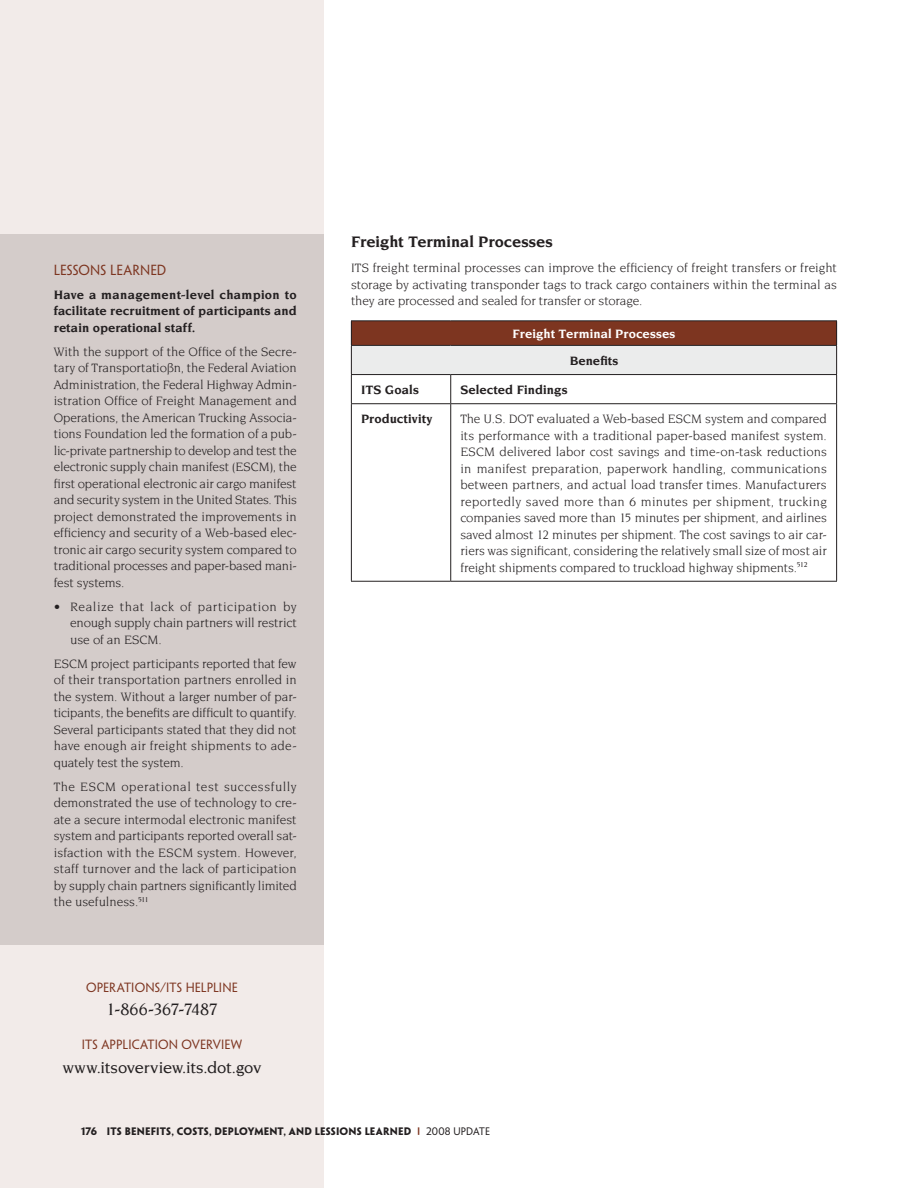
<style>
.page{position:relative;width:918px;height:1188px;background:#fff}
.page>*{position:absolute;margin:0;border:0;box-sizing:border-box;transform-origin:0 0}
.t1{font:500 18px "Novarese Std";letter-spacing:-.01em;color:#231f20}
.t2{font:500 16.65px "Novarese Std";letter-spacing:-.01em;color:#231f20}
.t3{font:700 16.5px "Novarese Std";color:#231f20}
.t4{font:13.2px/16.5px "Novarese Std";letter-spacing:-.01em;color:#231f20;text-align:justify}
.t5{font:700 13.2px/16.5px "Novarese Std";letter-spacing:.005em;color:#231f20;text-align:justify}
.t6{font:700 13.2px "Novarese Std";letter-spacing:.005em;color:#fff}
.t7{font:13.2px "Penumbra Flare Std";letter-spacing:.005em;color:#7d3520}
.t8{font:12px "Penumbra Flare Std";letter-spacing:.01em;color:#7d3520}
.t9{font:700 9.75px "Penumbra Flare Std";letter-spacing:.02em;color:#231f20}
.s1{font-weight:400}
</style>
<div class="page">
<svg style="left:0;top:0;width:324px;height:1188px;background:#e0d8d6"></svg>
<div style="left:351px;top:321px;width:486px;height:24px;background:#7d3520"></div>
<div style="left:351px;top:345px;width:486px;height:30px;background:#ebecec"></div>
<svg style="left:450px;top:375px;width:1px;height:28px"></svg>
<hr style="left:351px;top:320px;width:100px;height:1px;background:#231f20">
<hr style="left:451px;top:320px;width:386px;height:1px;background:#231f20">
<hr style="left:451px;top:403px;width:386px;height:1px;background:#231f20">
<hr style="left:836px;top:404px;width:1px;height:177px;background:#231f20">
<hr style="left:451px;top:581px;width:386px;height:1px;background:#231f20">
<hr style="left:351px;top:345px;width:100px;height:1px;background:#231f20">
<svg style="left:351px;top:321px;width:1px;height:82px"></svg>
<hr style="left:451px;top:345px;width:386px;height:1px;background:#231f20">
<svg style="left:836px;top:321px;width:1px;height:82px"></svg>
<hr style="left:351px;top:374px;width:100px;height:1px;background:#231f20">
<hr style="left:451px;top:374px;width:386px;height:1px;background:#231f20">
<hr style="left:351px;top:403px;width:100px;height:1px;background:#231f20">
<hr style="left:351px;top:404px;width:1px;height:177px;background:#231f20">
<hr style="left:450px;top:404px;width:1px;height:177px;background:#231f20">
<hr style="left:351px;top:581px;width:100px;height:1px;background:#231f20">
<p class="t7" style="left:54px;top:262px;width:114px">LESSONS LEARNED</p>
<p class="t5" style="left:54px;top:286px;width:244px">Have a management-level champion to facilitate recruitment of participants and retain operational staff.</p>
<p class="t4" style="left:54px;top:343px;width:245px">With the support of the Office of the Secre&shy;tary of Transportatioßn, the Federal Aviation Administration, the Federal Highway Admin&shy;istration Office of Freight Management and Operations, the American Trucking Associa&shy;tions Foundation led the formation of a pub&shy;lic-private partnership to develop and test the electronic supply chain manifest (ESCM), the first operational electronic air cargo manifest and security system in the United States. This project demonstrated the improvements in efficiency and security of a Web-based elec&shy;tronic air cargo security system compared to traditional processes and paper-based mani&shy;fest systems.</p>
<p class="t4" style="left:70px;top:598px;width:228px;text-indent:-17px">• Realize that lack of participation by enough supply chain partners will restrict use of an ESCM.</p>
<p class="t4" style="left:54px;top:655px;width:245px">ESCM project participants reported that few of their transportation partners enrolled in the system. Without a larger number of par&shy;ticipants, the benefits are difficult to quantify.<br>Several participants stated that they did not have enough air freight shipments to ade&shy;quately test the system.</p>
<p class="t4" style="left:54px;top:778px;width:244px">The ESCM operational test successfully demonstrated the use of technology to cre&shy;ate a secure intermodal electronic manifest system and participants reported overall sat&shy;isfaction with the ESCM system. However, staff turnover and the lack of participation by supply chain partners significantly limited the usefulness.<sup>511</sup></p>
<p class="t8" style="left:86px;top:980px;width:153px">OPERATIONS/ITS HELPLINE</p>
<h1 class="t1" style="left:106px;top:999px;width:113px">1-866-367-7487</h1>
<p class="t8" style="left:82px;top:1038px;width:162px">ITS APPLICATION OVERVIEW</p>
<p class="t2" style="left:63px;top:1058px;width:200px">www.itsoverview.its.dot.gov</p>
<p class="t3" style="left:351px;top:232px;width:203px">Freight Terminal Processes</p>
<p class="t4" style="left:351px;top:260px;width:488px">ITS freight terminal processes can improve the efficiency of freight transfers or freight storage by activating transponder tags to track cargo containers within the terminal as they are processed and sealed for transfer or storage.</p>
<p class="t6" style="left:513px;top:326px;width:164px">Freight Terminal Processes</p>
<p class="t5" style="left:570px;top:352px;width:50px">Benefits</p>
<p class="t5" style="left:361px;top:381px;width:59px">ITS Goals</p>
<p class="t5" style="left:460px;top:381px;width:109px">Selected Findings</p>
<p class="t5" style="left:361px;top:410px;width:73px">Productivity</p>
<p class="t4" style="left:460px;top:410px;width:368px">The U.S. DOT evaluated a Web-based ESCM system and compared its performance with a traditional paper-based manifest system.<br>ESCM delivered labor cost savings and time-on-task reductions in manifest preparation, paperwork handling, communications between partners, and actual load transfer times. Manufacturers reportedly saved more than 6 minutes per shipment, trucking companies saved more than 15 minutes per shipment, and airlines saved almost 12 minutes per shipment. The cost savings to air car&shy;riers was significant, considering the relatively small size of most air freight shipments compared to truckload highway shipments.<sup>512</sup></p>
<p class="t9" style="left:81px;top:1125px;width:411px">176 ITS BENEFITS, COSTS, DEPLOYMENT, AND LESSIONS LEARNED <sup>|</sup> <span class="s1">2008 UPDATE</span></p>
</div>
